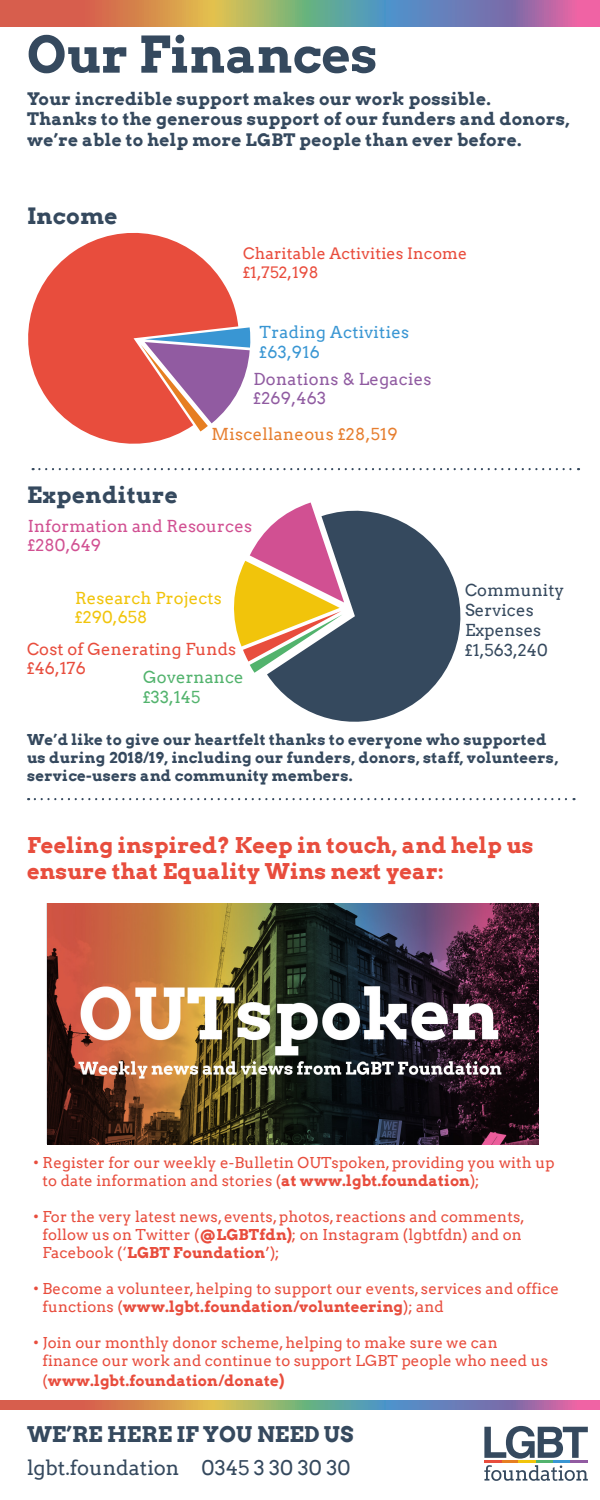
<style>
.page{position:relative;width:600px;height:1500px;background:#fff}
.page>*{position:absolute;margin:0;border:0;box-sizing:border-box;transform-origin:0 0}
.t1{font:700 50.25px "Arvo";color:#35495e}
.t2{font:700 22.5px "Arvo";letter-spacing:.02em;color:#35495e}
.t3{font:700 21.75px/26.1px "Arvo";letter-spacing:.01em;color:#e84d3d}
.t4{font:700 21.6px "Arvo";color:#35495e}
.t5{font:20.25px "Arvo";color:#35495e}
.t6{font:700 17.25px/20.7px "Arvo";letter-spacing:.02em;color:#35495e}
.t7{font:16.5px/19.8px "Arvo";letter-spacing:.01em;color:#35495e}
.t8{font:16.5px/19.8px "Arvo";letter-spacing:.01em;color:#d15092}
.t9{font:16.5px/19.8px "Arvo";letter-spacing:.01em;color:#e84d3d}
.t10{font:16.5px/19.8px "Arvo";letter-spacing:.02em;color:#905ba1}
.t11{font:16.5px/19.8px "Arvo";letter-spacing:.02em;color:#3996d3}
.t12{font:16.5px/19.8px "Arvo";letter-spacing:.01em;color:#f1c40b}
.t13{font:16.5px "Arvo";letter-spacing:.02em;color:#e67e2f}
.t14{font:16.5px/19.8px "Arvo";letter-spacing:.01em;color:#52b36d}
.t15{font:15.75px/18.9px "Arvo";letter-spacing:.01em;color:#e94c3c}
.t16{font:15px/18px "Arvo";letter-spacing:.01em;color:#e84d3d}
.t17{font:700 15px/18px "Arvo";letter-spacing:.02em;color:#35495e}
.t18{font:700 15px "Arvo";letter-spacing:.01em;color:#e84d3d}
.s1{font-weight:700}
.s2{font-weight:400}
</style>
<div class="page">
<svg style="left:0;top:1401px;width:600px;height:9px;background:#a58780"></svg>
<hr style="left:502px;top:1460px;width:17px;height:3px;background:#e67e21">
<hr style="left:484px;top:1460px;width:18px;height:3px;background:#e84d3d">
<hr style="left:519px;top:1460px;width:17px;height:3px;background:#f1c40b">
<hr style="left:536px;top:1460px;width:17px;height:3px;background:#53b36e">
<hr style="left:553px;top:1460px;width:18px;height:3px;background:#3996d3">
<hr style="left:571px;top:1460px;width:17px;height:3px;background:#915ba1">
<svg style="left:484px;top:1426px;width:104px;height:33px"></svg>
<svg style="left:484px;top:1465px;width:104px;height:16px"></svg>
<svg style="left:33px;top:468px;width:546px;height:2px"></svg>
<svg style="left:35px;top:798px;width:540px;height:2px"></svg>
<svg style="left:238px;top:327px;width:13px;height:64px"></svg>
<svg style="left:28px;top:232px;width:210px;height:212px;fill:#e84d3d"></svg>
<svg style="left:267px;top:510px;width:194px;height:212px;fill:#35495e"></svg>
<svg style="left:234px;top:502px;width:110px;height:171px"></svg>
<svg style="left:0;top:0;width:600px;height:27px;background:#a58780"></svg>
<img style="left:48px;top:903px;width:490px;height:241px">
<p class="t1" style="left:27px;top:23px;width:352px">Our Finances</p>
<p class="t6" style="left:27px;top:88px;width:544px">Your incredible support makes our work possible.<br>Thanks to the generous support of our funders and donors, we’re able to help more LGBT people than ever before.</p>
<p class="t2" style="left:27px;top:202px;width:92px">Income</p>
<p class="t2" style="left:27px;top:481px;width:152px">Expenditure</p>
<p class="t15" style="left:243px;top:244px;width:226px">Charitable Activities Income £1,752,198</p>
<p class="t11" style="left:260px;top:322px;width:151px">Trading Activities £63,916</p>
<p class="t10" style="left:254px;top:369px;width:180px">Donations &amp; Legacies £269,463</p>
<p class="t13" style="left:212px;top:424px;width:188px">Miscellaneous £28,519</p>
<p class="t8" style="left:28px;top:516px;width:226px">Information and Resources £280,649</p>
<p class="t12" style="left:75px;top:588px;width:148px">Research Projects £290,658</p>
<p class="t9" style="left:27px;top:639px;width:211px">Cost of Generating Funds £46,176</p>
<p class="t14" style="left:143px;top:667px;width:102px">Governance £33,145</p>
<p class="t7" style="left:465px;top:580px;width:101px">Community<br>Services<br>Expenses £1,563,240</p>
<p class="t17" style="left:27px;top:730px;width:533px">We’d like to give our heartfelt thanks to everyone who supported us during 2018/19, including our funders, donors, staff, volunteers, service-users and community members.</p>
<p class="t3" style="left:27px;top:832px;width:508px">Feeling inspired? Keep in touch, and help us ensure that Equality Wins next year:</p>
<p class="t16" style="left:43px;top:1154px;width:514px;text-indent:-10px">• Register for our weekly e-Bulletin OUTspoken, providing you with up to date information and stories (<span class="s1">at www.lgbt.foundation</span>);</p>
<p class="t16" style="left:43px;top:1208px;width:484px;text-indent:-10px">• For the very latest news, events, photos, reactions and comments, follow us on Twitter (<span class="s1">@LGBTfdn)</span>; on Instagram (lgbtfdn) and on<br>Facebook (‘<span class="s1">LGBT Foundation</span>’);</p>
<p class="t16" style="left:43px;top:1280px;width:518px;text-indent:-10px">• Become a volunteer, helping to support our events, services and office functions (<span class="s1">www.lgbt.foundation/volunteering</span>); and</p>
<p class="t16" style="left:43px;top:1334px;width:507px;text-indent:-10px">• Join our monthly donor scheme, helping to make sure we can finance our work and continue to support LGBT people who need us</p>
<p class="t18" style="left:43px;top:1371px;width:243px"><span class="s2">(</span>www.lgbt.foundation/donate)</p>
<h3 class="t4" style="left:27px;top:1421px;width:328px">WE’RE HERE IF YOU NEED US</h3>
<h3 class="t5" style="left:27px;top:1456px;width:325px">lgbt.foundation 0345 3 30 30 30</h3>
</div>
